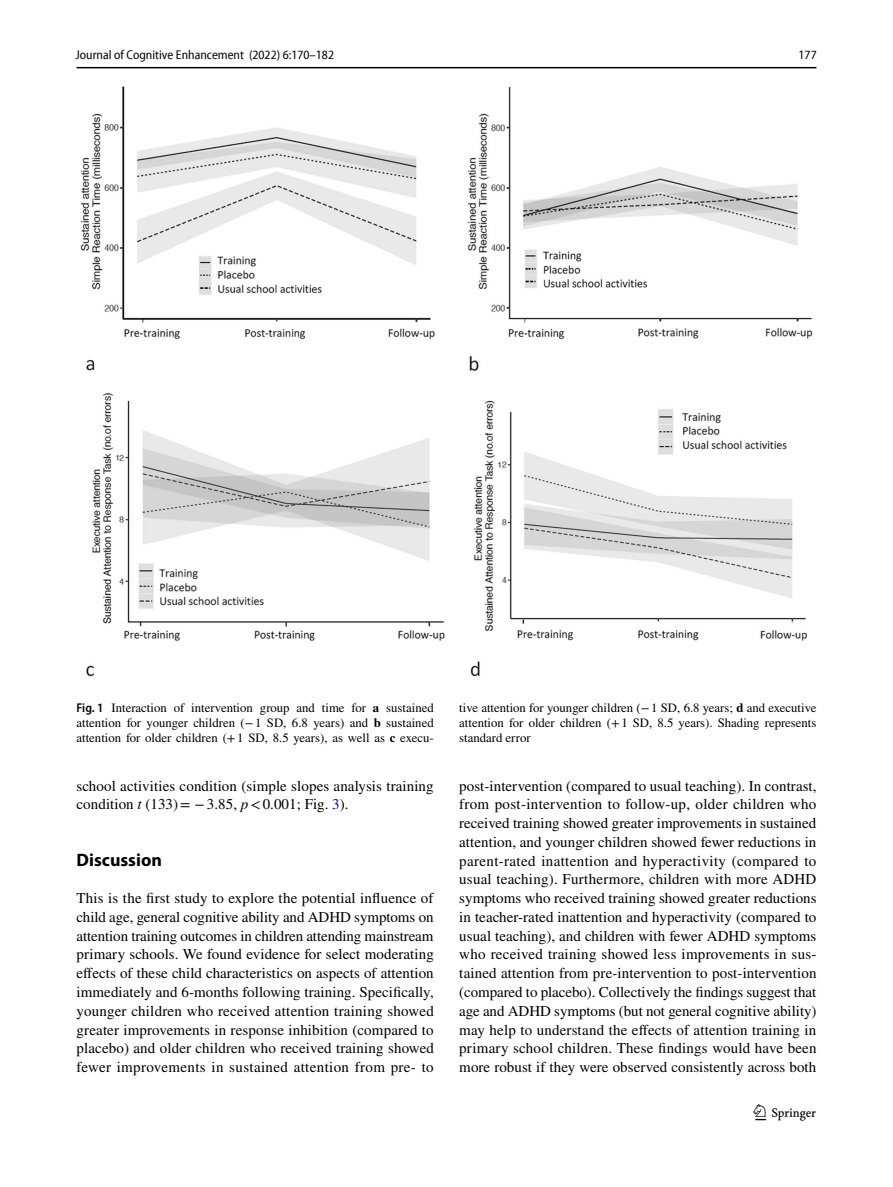
<style>
.page{position:relative;width:893px;height:1187px;background:#fff}
.page>*{position:absolute;margin:0;border:0;box-sizing:border-box;transform-origin:0 0}
.t1{font:22.5px "Springnew Regular 3";color:#000}
.t2{font:700 18px "Myriad Pro";color:#000}
.t3{font:15px/18.8px "STIX";letter-spacing:.005em;color:#000;text-align:justify}
.t4{font:12.75px/15px "STIX";color:#000;text-align:justify}
.t5{font:semi-condensed 12.75px "Myriad Pro Unic";color:#000}
.s1{font-family:"Myriad Pro";font-weight:600;font-stretch:semi-condensed}
.s2{font-weight:700}
.s3{font-style:italic}
.s4{color:#00f}
</style>
<div class="page">
<hr style="left:77px;top:67px;width:739px;height:1px;background:#000">
<img style="left:81px;top:87px;width:731px;height:589px">
<p class="t5" style="left:76px;top:50px;width:260px">Journal of Cognitive Enhancement (2022) 6:170–182</p>
<p class="t5" style="left:798px;top:50px;width:20px">177</p>
<p class="t4" style="left:77px;top:701px;width:359px"><span class="s1">Fig. 1</span> Interaction of intervention group and time for <span class="s2">a</span> sustained attention for younger children (−1 SD, 6.8 years) and <span class="s2">b</span> sustained attention for older children (+1 SD, 8.5 years), as well as <span class="s2">c</span> execu-</p>
<p class="t4" style="left:459px;top:701px;width:359px">tive attention for younger children (−1 SD, 6.8 years; <span class="s2">d</span> and executive attention for older children (+1 SD, 8.5 years). Shading represents standard error</p>
<p class="t3" style="left:77px;top:777px;width:359px">school activities condition (simple slopes analysis training condition <span class="s3">t</span> (133)= −3.85, <span class="s3">p</span>&lt;0.001; Fig. <span class="s4">3</span>).</p>
<p class="t2" style="left:77px;top:847px;width:87px">Discussion</p>
<p class="t3" style="left:77px;top:889px;width:359px">This is the first study to explore the potential influence of child age, general cognitive ability and ADHD symptoms on attention training outcomes in children attending mainstream primary schools. We found evidence for select moderating effects of these child characteristics on aspects of attention immediately and 6-months following training. Specifically, younger children who received attention training showed greater improvements in response inhibition (compared to placebo) and older children who received training showed fewer improvements in sustained attention from pre- to</p>
<p class="t3" style="left:459px;top:777px;width:359px">post-intervention (compared to usual teaching). In contrast, from post-intervention to follow-up, older children who received training showed greater improvements in sustained attention, and younger children showed fewer reductions in parent-rated inattention and hyperactivity (compared to usual teaching). Furthermore, children with more ADHD symptoms who received training showed greater reductions in teacher-rated inattention and hyperactivity (compared to usual teaching), and children with fewer ADHD symptoms who received training showed less improvements in sus&shy;tained attention from pre-intervention to post-intervention (compared to placebo). Collectively the findings suggest that age and ADHD symptoms (but not general cognitive ability) may help to understand the effects of attention training in primary school children. These findings would have been more robust if they were observed consistently across both</p>
<h1 class="t1" style="left:755px;top:1104px;width:62px">1 3</h1>
</div>
